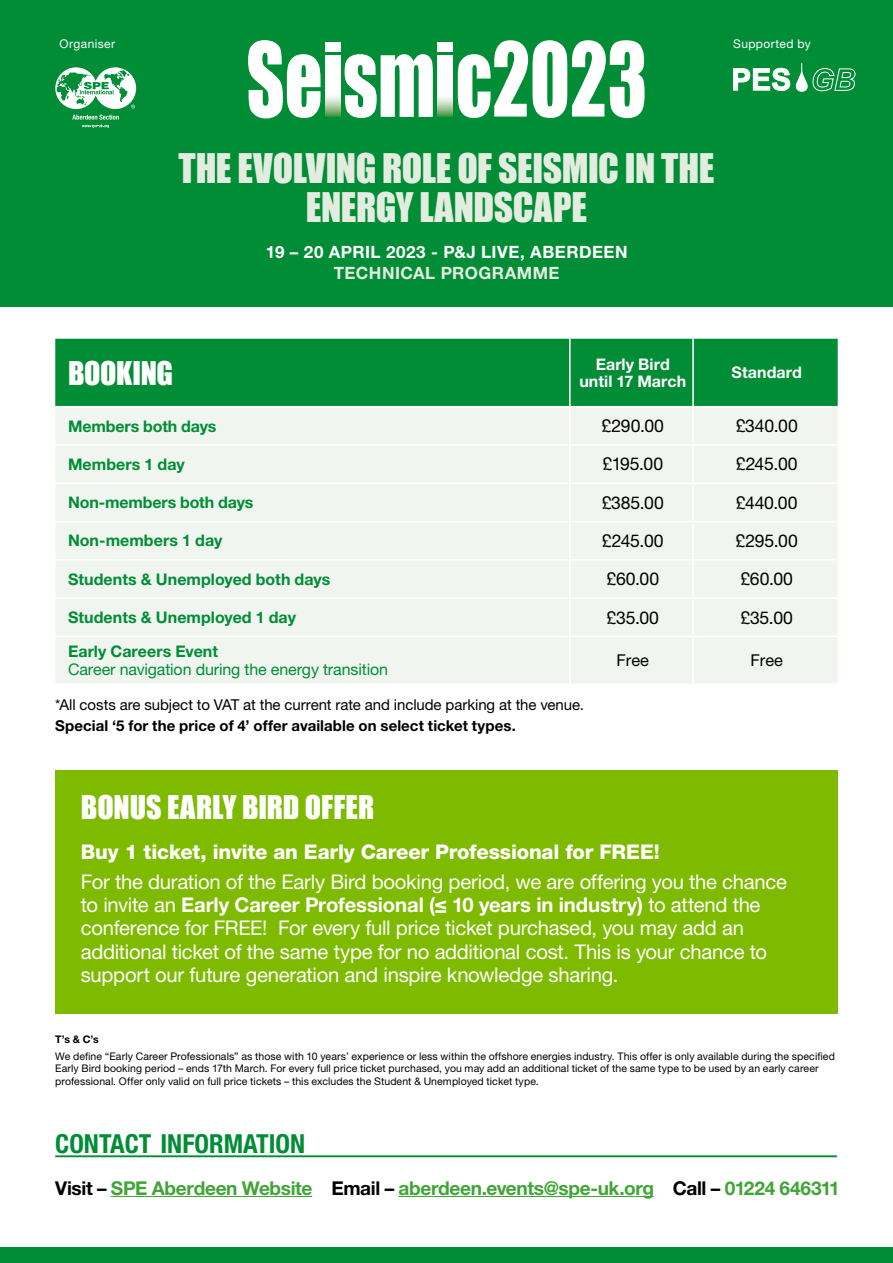
<style>
.page{position:relative;width:893px;height:1263px;background:#fff}
.page>*{position:absolute;margin:0;border:0;box-sizing:border-box;transform-origin:0 0}
.t1{font:94.65px "Impact";color:#fff;scale:.79 1}
.t2{font:37.5px/39px "Impact";letter-spacing:-.01em;color:#e3eddf;text-align:center}
.t3{font:30px "Impact";letter-spacing:-.005em;color:#fff}
.t4{font:700 condensed 26.25px "Helvetica Neue LT Pro";color:#008d36}
.t5{font:20.25px/23.2px "Helvetica Neue LT Pro";letter-spacing:-.015em;color:#fff}
.t6{font:800 20.25px "Helvetica Neue LT Pro";letter-spacing:-.01em;color:#fff}
.t7{font:700 19.05px "Helvetica Neue LT Pro";letter-spacing:-.02em;color:#3fa535}
.t8{font:17.55px "Helvetica Neue LT Pro";letter-spacing:-.01em;color:#000}
.t9{font:700 16.95px "Helvetica Neue LT Pro";letter-spacing:.03em;color:#fff}
.t10{font:700 16.95px "Helvetica Neue LT Pro";letter-spacing:.025em;color:#e3eddf}
.t11{font:16.35px "Helvetica Neue LT Pro";color:#000}
.t12{font:700 16.05px "Helvetica Neue LT Pro";color:#008d36}
.t13{font:16.05px "Helvetica Neue LT Pro";letter-spacing:-.01em;color:#008d36}
.t14{font:700 16.05px/17.5px "Helvetica Neue LT Pro";letter-spacing:.005em;color:#fff;text-align:center}
.t15{font:15px "Helvetica Neue LT Pro";letter-spacing:-.005em;color:#000}
.t16{font:700 15px "Helvetica Neue LT Pro";letter-spacing:.005em;color:#000}
.t17{font:12px "Helvetica Neue LT Pro";letter-spacing:.035em;color:#fff}
.t18{font:10.5px/12.8px "Helvetica Neue LT Pro";letter-spacing:.01em;color:#000}
.t19{font:700 10.5px "Helvetica Neue LT Pro";color:#000}
.s1{font-weight:700}
.s2{color:#000}
</style>
<div class="page">
<div style="left:0;top:1248px;width:893px;height:15px;background:#008d36"></div>
<hr style="left:55px;top:1155px;width:782px;height:2px;background:#008d36">
<div style="left:55px;top:339px;width:783px;height:67px;background:#008d36"></div>
<div style="left:55px;top:408px;width:783px;height:275px;background:#f0f5ef"></div>
<hr style="left:569px;top:339px;width:2px;height:67px;background:#fff">
<hr style="left:692px;top:339px;width:2px;height:67px;background:#fff">
<hr style="left:569px;top:408px;width:2px;height:36px;background:#fff">
<hr style="left:692px;top:408px;width:2px;height:36px;background:#fff">
<hr style="left:55px;top:444px;width:515px;height:2px;background:#fff">
<hr style="left:570px;top:444px;width:123px;height:2px;background:#fff">
<hr style="left:569px;top:446px;width:2px;height:36px;background:#fff">
<hr style="left:693px;top:444px;width:145px;height:2px;background:#fff">
<hr style="left:692px;top:446px;width:2px;height:36px;background:#fff">
<hr style="left:55px;top:482px;width:515px;height:2px;background:#fff">
<hr style="left:570px;top:482px;width:123px;height:2px;background:#fff">
<hr style="left:569px;top:484px;width:2px;height:37px;background:#fff">
<hr style="left:693px;top:482px;width:145px;height:2px;background:#fff">
<hr style="left:692px;top:484px;width:2px;height:37px;background:#fff">
<hr style="left:55px;top:521px;width:515px;height:1px;background:#fff">
<hr style="left:570px;top:521px;width:123px;height:1px;background:#fff">
<hr style="left:569px;top:522px;width:2px;height:37px;background:#fff">
<hr style="left:693px;top:521px;width:145px;height:1px;background:#fff">
<hr style="left:692px;top:522px;width:2px;height:37px;background:#fff">
<hr style="left:569px;top:561px;width:2px;height:36px;background:#fff">
<hr style="left:692px;top:561px;width:2px;height:36px;background:#fff">
<hr style="left:569px;top:599px;width:2px;height:37px;background:#fff">
<hr style="left:692px;top:599px;width:2px;height:37px;background:#fff">
<hr style="left:569px;top:637px;width:2px;height:46px;background:#fff">
<hr style="left:692px;top:637px;width:2px;height:46px;background:#fff">
<hr style="left:55px;top:559px;width:515px;height:2px;background:#fff">
<hr style="left:570px;top:559px;width:123px;height:2px;background:#fff">
<hr style="left:693px;top:559px;width:145px;height:2px;background:#fff">
<hr style="left:55px;top:597px;width:515px;height:2px;background:#fff">
<hr style="left:570px;top:597px;width:123px;height:2px;background:#fff">
<hr style="left:693px;top:597px;width:145px;height:2px;background:#fff">
<hr style="left:55px;top:636px;width:515px;height:1px;background:#fff">
<hr style="left:570px;top:636px;width:123px;height:1px;background:#fff">
<hr style="left:693px;top:636px;width:145px;height:1px;background:#fff">
<hr style="left:111px;top:1196px;width:201px;height:1px;background:#3fa535">
<hr style="left:399px;top:1196px;width:255px;height:1px;background:#3fa535">
<div style="left:55px;top:770px;width:783px;height:243px;background:#7ebb00"></div>
<div style="left:0;top:0;width:893px;height:307px;background:#008d36"></div>
<svg style="left:55px;top:67px;width:81px;height:42px"></svg>
<svg style="left:72px;top:115px;width:47px;height:13px"></svg>
<svg style="left:733px;top:63px;width:122px;height:28px"></svg>
<svg style="left:248px;top:40px;width:72px;height:78px"></svg>
<div style="left:325px;top:42px;width:15px;height:9px;background:#fff"></div>
<svg style="left:325px;top:55px;width:15px;height:62px"></svg>
<svg style="left:345px;top:54px;width:88px;height:64px"></svg>
<div style="left:438px;top:42px;width:15px;height:9px;background:#fff"></div>
<svg style="left:438px;top:55px;width:15px;height:62px"></svg>
<svg style="left:458px;top:54px;width:33px;height:64px"></svg>
<p class="t17" style="left:60px;top:36px;width:57px">Organiser</p>
<p class="t17" style="left:733px;top:36px;width:79px">Supported by</p>
<h1 class="t1" style="left:492px;top:6px;width:198px">2023</h1>
<h2 class="t2" style="left:178px;top:148px;width:537px">THE EVOLVING ROLE OF SEISMIC IN THE<br>ENERGY LANDSCAPE</h2>
<h3 class="t9" style="left:266px;top:242px;width:363px">19 – 20 APRIL 2023 - P&amp;J LIVE, ABERDEEN</h3>
<h3 class="t10" style="left:334px;top:262px;width:227px">TECHNICAL PROGRAMME</h3>
<h3 class="t3" style="left:68px;top:350px;width:107px">BOOKING</h3>
<h3 class="t14" style="left:579px;top:355px;width:108px">Early Bird until 17 March</h3>
<h3 class="t14" style="left:732px;top:364px;width:72px">Standard</h3>
<h3 class="t12" style="left:68px;top:416px;width:150px">Members both days</h3>
<h3 class="t8" style="left:601px;top:415px;width:64px">£290.00</h3>
<h3 class="t8" style="left:736px;top:415px;width:64px">£340.00</h3>
<h3 class="t12" style="left:68px;top:454px;width:118px">Members 1 day</h3>
<h3 class="t8" style="left:602px;top:454px;width:62px">£195.00</h3>
<h3 class="t8" style="left:736px;top:454px;width:63px">£245.00</h3>
<h3 class="t12" style="left:68px;top:492px;width:187px">Non-members both days</h3>
<h3 class="t8" style="left:602px;top:492px;width:64px">£385.00</h3>
<h3 class="t8" style="left:736px;top:492px;width:63px">£440.00</h3>
<h3 class="t12" style="left:68px;top:531px;width:156px">Non-members 1 day</h3>
<h3 class="t8" style="left:602px;top:530px;width:63px">£245.00</h3>
<h3 class="t8" style="left:736px;top:530px;width:64px">£295.00</h3>
<h3 class="t12" style="left:68px;top:569px;width:264px">Students &amp; Unemployed both days</h3>
<h3 class="t8" style="left:606px;top:568px;width:54px">£60.00</h3>
<h3 class="t8" style="left:740px;top:568px;width:54px">£60.00</h3>
<h3 class="t12" style="left:68px;top:607px;width:229px">Students &amp; Unemployed 1 day</h3>
<h3 class="t8" style="left:606px;top:607px;width:54px">£35.00</h3>
<h3 class="t8" style="left:740px;top:607px;width:54px">£35.00</h3>
<h3 class="t12" style="left:68px;top:641px;width:151px">Early Careers Event</h3>
<h3 class="t13" style="left:68px;top:659px;width:321px">Career navigation during the energy transition</h3>
<h3 class="t11" style="left:617px;top:650px;width:34px">Free</h3>
<h3 class="t11" style="left:750px;top:650px;width:34px">Free</h3>
<h3 class="t15" style="left:55px;top:696px;width:530px">*All costs are subject to VAT at the current rate and include parking at the venue.</h3>
<h3 class="t16" style="left:55px;top:717px;width:462px">Special ‘5 for the price of 4’ offer available on select ticket types.</h3>
<h3 class="t3" style="left:81px;top:784px;width:295px">BONUS EARLY BIRD OFFER</h3>
<h3 class="t6" style="left:81px;top:840px;width:581px">Buy 1 ticket, invite an Early Career Professional for FREE!</h3>
<p class="t5" style="left:81px;top:870px;width:708px">For the duration of the Early Bird booking period, we are offering you the chance to invite an <span class="s1">Early Career Professional (≤ 10 years in industry)</span> to attend the conference for FREE! For every full price ticket purchased, you may add an additional ticket of the same type for no additional cost. This is your chance to support our future generation and inspire knowledge sharing.</p>
<p class="t19" style="left:55px;top:1032px;width:45px">T’s &amp; C’s</p>
<p class="t18" style="left:55px;top:1049px;width:781px">We define “Early Career Professionals” as those with 10 years’ experience or less within the offshore energies industry. This offer is only available during the specified<br>Early Bird booking period – ends 17th March. For every full price ticket purchased, you may add an additional ticket of the same type to be used by an early career professional. Offer only valid on full price tickets – this excludes the Student &amp; Unemployed ticket type.</p>
<h3 class="t4" style="left:55px;top:1127px;width:251px">CONTACT INFORMATION</h3>
<h3 class="t7" style="left:55px;top:1176px;width:786px"><span class="s2">Visit –</span> SPE Aberdeen Website <span class="s2">Email –</span> aberdeen.events@spe-uk.org <span class="s2">Call –</span> 01224 646311</h3>
</div>
